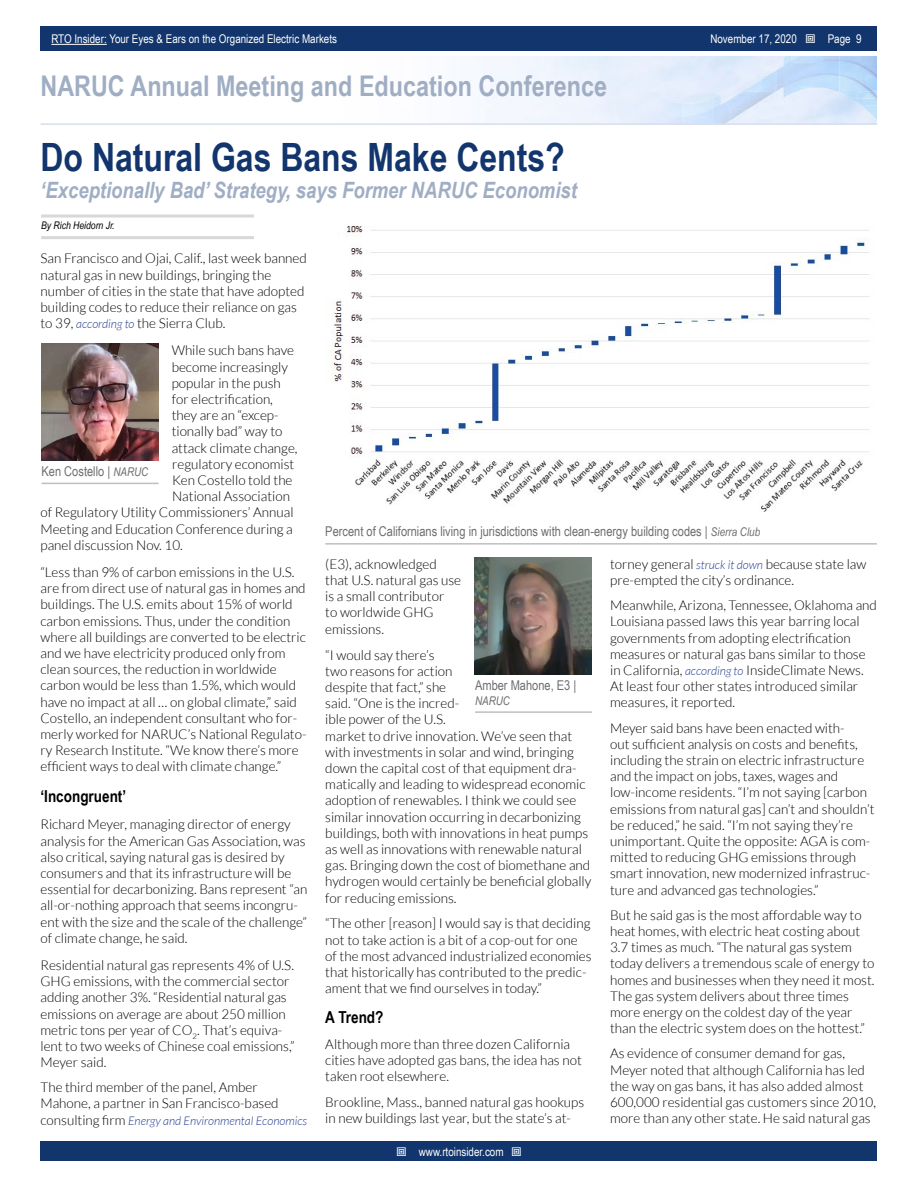
<style>
.page{position:relative;width:918px;height:1188px;background:#fff}
.page>*{position:absolute;margin:0;border:0;box-sizing:border-box;transform-origin:0 0}
.t1{font:700 39px "Arial Narrow";color:#11356c}
.t2{font:700 28.5px "Arial Narrow";color:#a0aec4}
.t3{font:italic 700 22.5px "Arial Narrow";color:#a0aec4}
.t4{font:700 16.5px "Arial Narrow";color:#000}
.t5{font:300 13.5px/16.2px "Lato";color:#000}
.t6{font:13.5px "Arial Narrow";color:#6d6e71}
.t7{font:12px "Arial Narrow";color:#fff}
.t8{font:italic 300 12px "Lato";color:#25408f}
.t9{font:italic 12px "Arial Narrow";color:#6d6e71}
.t10{font:italic 10.5px "Arial Narrow";color:#000}
.s1{font-style:italic;font-size:12px;color:#25408f}
.s2{font-style:normal;font-size:13.5px;color:#000}
.s3{font-style:italic;font-size:12px}
</style>
<div class="page">
<div style="left:41px;top:1142px;width:836px;height:19px;background:#11356c"></div>
<div style="left:41px;top:27px;width:836px;height:24px;background:#11356c"></div>
<hr style="left:51px;top:44px;width:56px;height:1px;background:#fff">
<img style="left:474px;top:56px;width:403px;height:67px">
<hr style="left:40px;top:123px;width:837px;height:2px;background:#d6deec">
<hr style="left:41px;top:215px;width:213px;height:3px;background:#d8d8d8">
<hr style="left:41px;top:236px;width:213px;height:3px;background:#d8d8d8">
<hr style="left:325px;top:543px;width:552px;height:2px;background:#bfbfbf">
<img style="left:331px;top:225px;width:538px;height:287px">
<img style="left:475px;top:558px;width:117px;height:117px">
<hr style="left:475px;top:711px;width:117px;height:2px;background:#bfbfbf">
<img style="left:41px;top:343px;width:117px;height:117px">
<hr style="left:42px;top:483px;width:117px;height:1px;background:#bfbfbf">
<p class="t7" style="left:51px;top:30px;width:287px">RTO Insider: Your Eyes &amp; Ears on the Organized Electric Markets</p>
<p class="t7" style="left:710px;top:30px;width:88px">November 17, 2020</p>
<p class="t7" style="left:828px;top:30px;width:35px">Page 9</p>
<h2 class="t2" style="left:40px;top:64px;width:568px">NARUC Annual Meeting and Education Conference</h2>
<h1 class="t1" style="left:40px;top:128px;width:526px">Do Natural Gas Bans Make Cents?</h1>
<h3 class="t3" style="left:40px;top:173px;width:538px">‘Exceptionally Bad’ Strategy, says Former NARUC Economist</h3>
<p class="t10" style="left:41px;top:218px;width:75px">By Rich Heidorn Jr.</p>
<p class="t5" style="left:40px;top:251px;width:268px">San Francisco and Ojai, Calif., last week banned natural gas in new buildings, bringing the number of cities in the state that have adopted building codes to reduce their reliance on gas to 39, <span class="s1">according to</span> the Sierra Club.</p>
<p class="t5" style="left:172px;top:343px;width:124px">While such bans have</p>
<p class="t5" style="left:172px;top:359px;width:118px">become increasingly</p>
<p class="t5" style="left:172px;top:375px;width:111px">popular in the push</p>
<p class="t5" style="left:172px;top:391px;width:103px">for electrification,</p>
<p class="t5" style="left:172px;top:407px;width:108px">they are an “excep-</p>
<p class="t5" style="left:172px;top:424px;width:112px">tionally bad” way to</p>
<p class="t5" style="left:172px;top:440px;width:127px">attack climate change,</p>
<p class="t5" style="left:172px;top:456px;width:124px">regulatory economist</p>
<p class="t5" style="left:172px;top:472px;width:122px">Ken Costello told the</p>
<p class="t5" style="left:172px;top:488px;width:119px">National Association</p>
<p class="t5" style="left:40px;top:505px;width:255px">of Regulatory Utility Commissioners’ Annual</p>
<p class="t5" style="left:40px;top:521px;width:254px">Meeting and Education Conference during a</p>
<p class="t5" style="left:40px;top:537px;width:144px">panel discussion Nov. 10.</p>
<p class="t5" style="left:40px;top:564px;width:268px">“Less than 9% of carbon emissions in the U.S. are from direct use of natural gas in homes and buildings. The U.S. emits about 15% of world carbon emissions. Thus, under the condition where all buildings are converted to be electric and we have electricity produced only from clean sources, the reduction in worldwide carbon would be less than 1.5%, which would have no impact at all … on global climate,” said Costello, an independent consultant who for&shy;merly worked for NARUC’s National Regulato&shy;ry Research Institute. “We know there’s more efficient ways to deal with climate change.”</p>
<p class="t4" style="left:40px;top:784px;width:87px">‘Incongruent’</p>
<p class="t5" style="left:40px;top:817px;width:268px">Richard Meyer, managing director of energy analysis for the American Gas Association, was also critical, saying natural gas is desired by consumers and that its infrastructure will be essential for decarbonizing. Bans represent “an all-or-nothing approach that seems incongru&shy;ent with the size and the scale of the challenge” of climate change, he said.</p>
<p class="t5" style="left:40px;top:957px;width:256px">Residential natural gas represents 4% of U.S.<br>GHG emissions, with the commercial sector adding another 3%. “Residential natural gas emissions on average are about 250 million metric tons per year of CO<sub>2</sub>. That’s equiva&shy;lent to two weeks of Chinese coal emissions,” Meyer said.</p>
<p class="t5" style="left:40px;top:1079px;width:240px">The third member of the panel, Amber<br>Mahone, a partner in San Francisco-based</p>
<p class="t8" style="left:40px;top:1114px;width:268px"><span class="s2">consulting firm</span> Energy and Environmental Economics</p>
<p class="t6" style="left:42px;top:461px;width:108px">Ken Costello | <span class="s3">NARUC</span></p>
<p class="t6" style="left:325px;top:522px;width:436px">Percent of Californians living in jurisdictions with clean-energy building codes | <span class="s3">Sierra Club</span></p>
<p class="t5" style="left:325px;top:556px;width:137px">(E3), acknowledged that U.S. natural gas use is a small contributor<br>to worldwide GHG emissions.</p>
<p class="t5" style="left:325px;top:647px;width:268px">“I would say there’s<br>two reasons for action<br>despite that fact,” she<br>said. “One is the incred-<br>ible power of the U.S.<br>market to drive innovation. We’ve seen that with investments in solar and wind, bringing down the capital cost of that equipment dra&shy;matically and leading to widespread economic adoption of renewables. I think we could see similar innovation occurring in decarbonizing buildings, both with innovations in heat pumps as well as innovations with renewable natural gas. Bringing down the cost of biomethane and hydrogen would certainly be beneficial globally for reducing emissions.</p>
<p class="t5" style="left:325px;top:916px;width:268px">“The other [reason] I would say is that deciding not to take action is a bit of a cop-out for one of the most advanced industrialized economies that historically has contributed to the predic&shy;ament that we find ourselves in today.”</p>
<p class="t4" style="left:325px;top:1004px;width:60px">A Trend?</p>
<p class="t5" style="left:325px;top:1036px;width:258px">Although more than three dozen California cities have adopted gas bans, the idea has not taken root elsewhere.</p>
<p class="t5" style="left:325px;top:1094px;width:260px">Brookline, Mass., banned natural gas hookups in new buildings last year, but the state’s at-</p>
<p class="t6" style="left:475px;top:676px;width:103px">Amber Mahone, E3 |</p>
<p class="t9" style="left:475px;top:692px;width:36px">NARUC</p>
<p class="t7" style="left:419px;top:1143px;width:86px">www.rtoinsider.com</p>
<p class="t5" style="left:610px;top:556px;width:258px">torney general <span class="s1">struck it down</span> because state law pre-empted the city’s ordinance.</p>
<p class="t5" style="left:610px;top:597px;width:268px">Meanwhile, Arizona, Tennessee, Oklahoma and Louisiana passed laws this year barring local governments from adopting electrification measures or natural gas bans similar to those in California, <span class="s1">according to</span> InsideClimate News.<br>At least four other states introduced similar measures, it reported.</p>
<p class="t5" style="left:610px;top:720px;width:266px">Meyer said bans have been enacted with-<br>out sufficient analysis on costs and benefits, including the strain on electric infrastructure and the impact on jobs, taxes, wages and low-income residents. “I’m not saying [carbon emissions from natural gas] can’t and shouldn’t be reduced,” he said. “I’m not saying they’re unimportant. Quite the opposite: AGA is com&shy;mitted to reducing GHG emissions through smart innovation, new modernized infrastruc&shy;ture and advanced gas technologies.”</p>
<p class="t5" style="left:610px;top:907px;width:266px">But he said gas is the most affordable way to heat homes, with electric heat costing about 3.7 times as much. “The natural gas system today delivers a tremendous scale of energy to homes and businesses when they need it most.<br>The gas system delivers about three times more energy on the coldest day of the year than the electric system does on the hottest.”</p>
<p class="t5" style="left:610px;top:1046px;width:267px">As evidence of consumer demand for gas, Meyer noted that although California has led the way on gas bans, it has also added almost 600,000 residential gas customers since 2010, more than any other state. He said natural gas</p>
</div>
